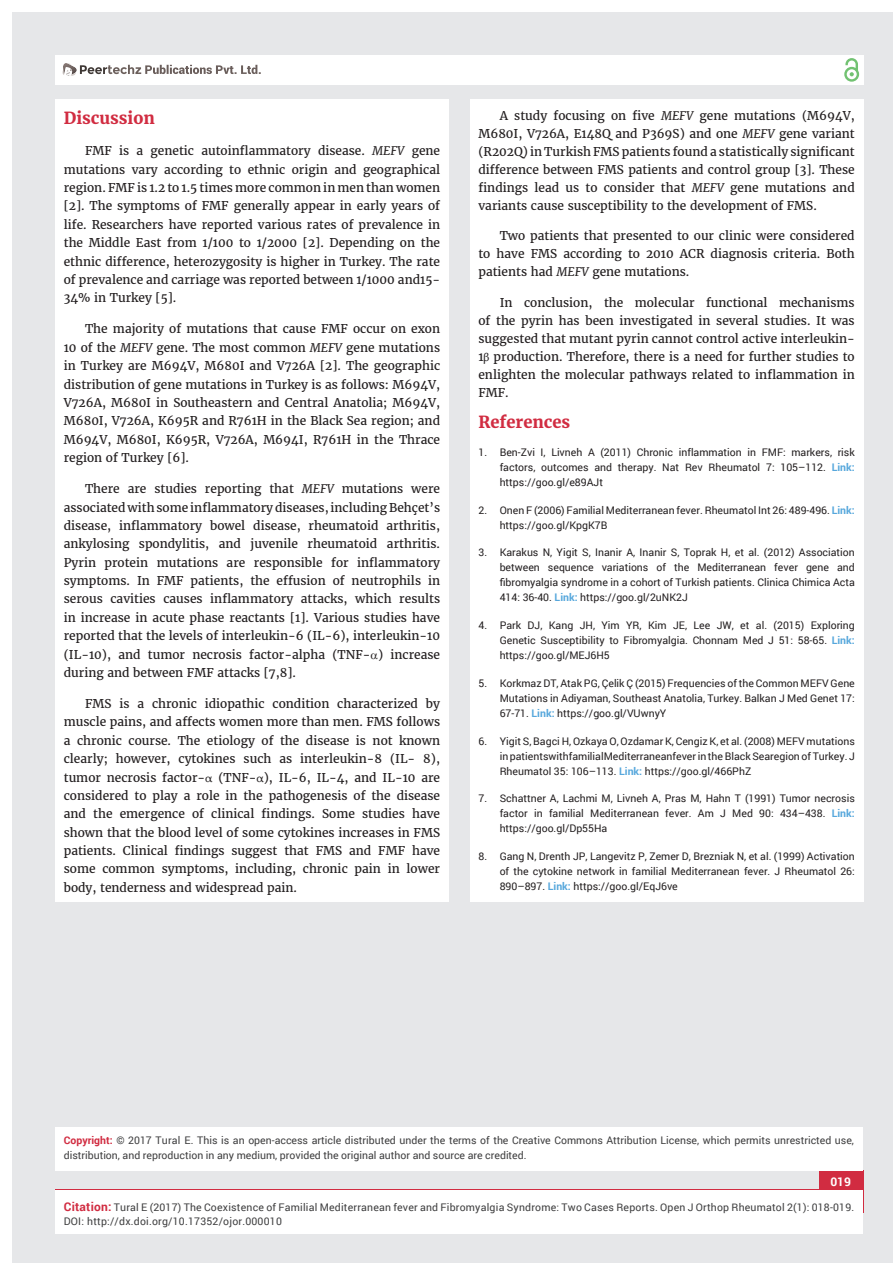
<style>
.page{position:relative;width:893px;height:1263px;background:#fff}
.page>*{position:absolute;margin:0;border:0;box-sizing:border-box;transform-origin:0 0}
.t1{font:700 16.5px "Merriweather";color:#d12c41}
.t2{font:12px/18.5px "Merriweather";color:#231f20;text-align:justify}
.t3{font:700 12px "Roboto";color:#fff}
.t4{font:10.5px/15px "Roboto";color:#231f20;text-align:justify}
.t5{font:10.5px/15px "Roboto";color:#3e3e3f}
.t6{font:10.5px/13.5px "Roboto";letter-spacing:.02em;color:#3e3e3f}
.s1{font-style:italic}
.s2{font-family:"Sylfaen"}
.s3{font-weight:700;color:#56a7dc}
.s4{font-weight:700;color:#d12c41}
.s5{font-weight:700;font-size:12px;color:#d12c41}
</style>
<div class="page">
<div style="left:13px;top:13px;width:880px;height:1250px;background:#e6e7e9"></div>
<div style="left:55px;top:55px;width:808px;height:29px;background:#fff"></div>
<div style="left:844px;top:67px;width:15px;height:15px;border:2px solid #72c272;border-radius:50%"></div>
<svg style="left:844px;top:58px;width:15px;height:18px"></svg>
<hr style="left:55px;top:1189px;width:808px;height:2px;background:#d12c41">
<div style="left:819px;top:1170px;width:44px;height:43px;background:#d12c41"></div>
<svg style="left:62px;top:63px;width:199px;height:13px"></svg>
<div style="left:55px;top:1190px;width:808px;height:43px;background:#fff"></div>
<div style="left:55px;top:99px;width:394px;height:803px;background:#fff"></div>
<div style="left:470px;top:99px;width:393px;height:803px;background:#fff"></div>
<div style="left:55px;top:1128px;width:807px;height:43px;background:#fff"></div>
<h1 class="t1" style="left:64px;top:108px;width:93px">Discussion</h1>
<p class="t2" style="left:64px;top:142px;width:378px;text-indent:21px">FMF is a genetic autoinflammatory disease. <span class="s1">MEFV</span> gene mutations vary according to ethnic origin and geographical region. FMF is 1.2 to 1.5 times more common in men than women [2]. The symptoms of FMF generally appear in early years of life. Researchers have reported various rates of prevalence in the Middle East from 1/100 to 1/2000 [2]. Depending on the ethnic difference, heterozygosity is higher in Turkey. The rate of prevalence and carriage was reported between 1/1000 and15- 34% in Turkey [5].</p>
<p class="t2" style="left:64px;top:320px;width:378px;text-indent:21px">The majority of mutations that cause FMF occur on exon 10 of the <span class="s1">MEFV</span> gene. The most common <span class="s1">MEFV</span> gene mutations in Turkey are M694V, M680I and V726A [2]. The geographic distribution of gene mutations in Turkey is as follows: M694V, V726A, M680I in Southeastern and Central Anatolia; M694V, M680I, V726A, K695R and R761H in the Black Sea region; and M694V, M680I, K695R, V726A, M694I, R761H in the Thrace region of Turkey [6].</p>
<p class="t2" style="left:64px;top:480px;width:378px;text-indent:21px">There are studies reporting that <span class="s1">MEFV</span> mutations were associated with some inflammatory diseases, including Behçet’s disease, inflammatory bowel disease, rheumatoid arthritis, ankylosing spondylitis, and juvenile rheumatoid arthritis.<br>Pyrin protein mutations are responsible for inflammatory symptoms. In FMF patients, the effusion of neutrophils in serous cavities causes inflammatory attacks, which results in increase in acute phase reactants [1]. Various studies have reported that the levels of interleukin-6 (IL-6), interleukin-10 (IL-10), and tumor necrosis factor-alpha (TNF- ) increase during and between FMF attacks [7,8].</p>
<p class="t2" style="left:64px;top:695px;width:378px;text-indent:21px">FMS is a chronic idiopathic condition characterized by muscle pains, and affects women more than men. FMS follows a chronic course. The etiology of the disease is not known clearly; however, cytokines such as interleukin-8 (IL- 8), tumor necrosis factor-<span class="s2">α</span> (TNF-<span class="s2">α</span>), IL-6, IL-4, and IL-10 are considered to play a role in the pathogenesis of the disease and the emergence of clinical findings. Some studies have shown that the blood level of some cytokines increases in FMS patients. Clinical findings suggest that FMS and FMF have some common symptoms, including, chronic pain in lower body, tenderness and widespread pain.</p>
<p class="t2" style="left:478px;top:106px;width:378px;line-height:18px;text-indent:21px">A study focusing on five <span class="s1">MEFV</span> gene mutations (M694V, M680I, V726A, E148Q and P369S) and one <span class="s1">MEFV</span> gene variant (R202Q) in Turkish FMS patients found a statistically significant difference between FMS patients and control group [3]. These findings lead us to consider that <span class="s1">MEFV</span> gene mutations and variants cause susceptibility to the development of FMS.</p>
<p class="t2" style="left:478px;top:227px;width:378px;line-height:18px;text-indent:21px">Two patients that presented to our clinic were considered to have FMS according to 2010 ACR diagnosis criteria. Both patients had <span class="s1">MEFV</span> gene mutations.</p>
<p class="t2" style="left:478px;top:294px;width:378px;line-height:18px;text-indent:21px">In conclusion, the molecular functional mechanisms of the pyrin has been investigated in several studies. It was suggested that mutant pyrin cannot control active interleukin-1<span class="s2">β</span> production. Therefore, there is a need for further studies to enlighten the molecular pathways related to inflammation in FMF.</p>
<h1 class="t1" style="left:478px;top:412px;width:93px">References</h1>
<p class="t4" style="left:500px;top:444px;width:357px;text-indent:-21px">1. Ben-Zvi I, Livneh A (2011) Chronic inflammation in FMF: markers, risk factors, outcomes and therapy. Nat Rev Rheumatol 7: 105–112. <span class="s3">Link: </span>https://goo.gl/e89AJt</p>
<p class="t4" style="left:500px;top:502px;width:357px;text-indent:-21px">2. Onen F (2006) Familial Mediterranean fever. Rheumatol Int 26: 489-496. <span class="s3">Link: </span>https://goo.gl/KpgK7B</p>
<p class="t4" style="left:500px;top:545px;width:357px;text-indent:-21px">3. Karakus N, Yigit S, Inanir A, Inanir S, Toprak H, et al. (2012) Association between sequence variations of the Mediterranean fever gene and fibromyalgia syndrome in a cohort of Turkish patients. Clinica Chimica Acta 414: 36-40. <span class="s3">Link:</span> https://goo.gl/2uNK2J</p>
<p class="t4" style="left:500px;top:617px;width:357px;text-indent:-21px">4. Park DJ, Kang JH, Yim YR, Kim JE, Lee JW, et al. (2015) Exploring Genetic Susceptibility to Fibromyalgia. Chonnam Med J 51: 58-65. <span class="s3">Link: </span>https://goo.gl/MEJ6H5</p>
<p class="t4" style="left:500px;top:675px;width:357px;text-indent:-21px">5. Korkmaz DT, Atak PG, Çelik Ç (2015) Frequencies of the Common MEFV Gene Mutations in Adiyaman, Southeast Anatolia, Turkey. Balkan J Med Genet 17:<br>67-71. <span class="s3">Link:</span> https://goo.gl/VUwnyY</p>
<p class="t4" style="left:500px;top:733px;width:357px;text-indent:-21px">6. Yigit S, Bagci H, Ozkaya O, Ozdamar K, Cengiz K, et al. (2008) MEFV mutations in patientswithfamilialMediterraneanfever in the Black Searegion of Turkey. J Rheumatol 35: 106–113. <span class="s3">Link:</span> https://goo.gl/466PhZ</p>
<p class="t4" style="left:500px;top:791px;width:357px;text-indent:-21px">7. Schattner A, Lachmi M, Livneh A, Pras M, Hahn T (1991) Tumor necrosis factor in familial Mediterranean fever. Am J Med 90: 434–438. <span class="s3">Link: </span>https://goo.gl/Dp55Ha</p>
<p class="t4" style="left:500px;top:848px;width:357px;text-indent:-21px">8. Gang N, Drenth JP, Langevitz P, Zemer D, Brezniak N, et al. (1999) Activation of the cytokine network in familial Mediterranean fever. J Rheumatol 26:<br>890–897. <span class="s3">Link:</span> https://goo.gl/EqJ6ve</p>
<p class="t5" style="left:64px;top:1132px;width:792px"><span class="s4">Copyright:</span> © 2017 Tural E. This is an open-access article distributed under the terms of the Creative Commons Attribution License, which permits unrestricted use, distribution, and reproduction in any medium, provided the original author and source are credited.</p>
<p class="t3" style="left:830px;top:1173px;width:22px">019</p>
<p class="t6" style="left:64px;top:1200px;width:792px"><span class="s5">Citation:</span> Tural E (2017) The Coexistence of Familial Mediterranean fever and Fibromyalgia Syndrome: Two Cases Reports. Open J Orthop Rheumatol 2(1): 018-019.<br>DOI: http://dx.doi.org/10.17352/ojor.000010</p>
</div>
